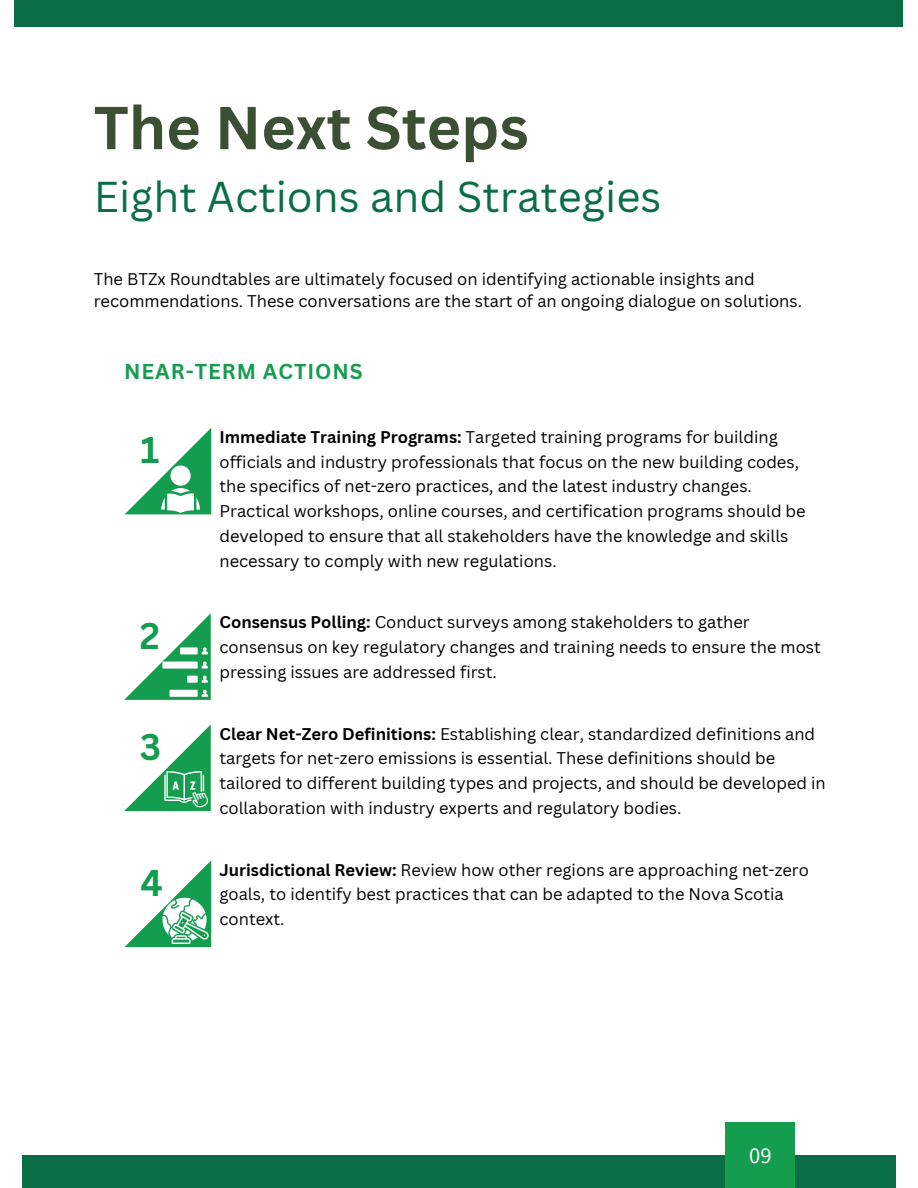
<style>
.page{position:relative;width:918px;height:1188px;background:#fff}
.page>*{position:absolute;margin:0;border:0;box-sizing:border-box;transform-origin:0 0}
.t1{font:700 59.25px "Canva Sans";color:#3b4f33}
.t2{font:42px "Canva Sans";color:#096e46}
.t3{font:700 36.15px "Canva Sans";color:#149d4e}
.t4{font:22.5px "Source Sans Pro";color:#fff}
.t5{font:700 21px "Canva Sans";letter-spacing:.045em;color:#149d4e}
.t6{font:16.5px/24.8px "Canva Sans";color:#000}
.s1{font-weight:700}
</style>
<div class="page">
<div style="left:15px;top:0;width:888px;height:27px;background:#096e46"></div>
<div style="left:22px;top:1155px;width:874px;height:33px;background:#096e46"></div>
<div style="left:726px;top:1122px;width:69px;height:66px;background:#149d4e"></div>
<svg style="left:125px;top:428px;width:86px;height:86px"></svg>
<svg style="left:124px;top:613px;width:87px;height:87px"></svg>
<svg style="left:124px;top:724px;width:87px;height:87px"></svg>
<svg style="left:125px;top:860px;width:86px;height:87px"></svg>
<p class="t1" style="left:94px;top:86px;width:437px">The Next Steps</p>
<p class="t2" style="left:94px;top:167px;width:569px">Eight Actions and Strategies</p>
<p class="t6" style="left:94px;top:267px;width:710px;line-height:22.5px">The BTZx Roundtables are ultimately focused on identifying actionable insights and recommendations. These conversations are the start of an ongoing dialogue on solutions.</p>
<p class="t5" style="left:124px;top:356px;width:240px">NEAR-TERM ACTIONS</p>
<h2 class="t3" style="left:140px;top:425px;width:21px">1</h2>
<p class="t3" style="left:140px;top:610px;width:22px">2</p>
<h3 class="t3" style="left:140px;top:721px;width:23px">3</h3>
<p class="t3" style="left:140px;top:857px;width:24px">4</p>
<p class="t6" style="left:219px;top:424px;width:588px"><span class="s1">Immediate Training Programs:</span> Targeted training programs for building officials and industry professionals that focus on the new building codes, the specifics of net-zero practices, and the latest industry changes.<br>Practical workshops, online courses, and certification programs should be developed to ensure that all stakeholders have the knowledge and skills necessary to comply with new regulations.</p>
<p class="t6" style="left:219px;top:610px;width:603px"><span class="s1">Consensus Polling:</span> Conduct surveys among stakeholders to gather consensus on key regulatory changes and training needs to ensure the most pressing issues are addressed first.</p>
<p class="t6" style="left:219px;top:721px;width:608px"><span class="s1">Clear Net-Zero Definitions:</span> Establishing clear, standardized definitions and targets for net-zero emissions is essential. These definitions should be tailored to different building types and projects, and should be developed in collaboration with industry experts and regulatory bodies.</p>
<p class="t6" style="left:219px;top:857px;width:591px"><span class="s1">Jurisdictional Review:</span> Review how other regions are approaching net-zero goals, to identify best practices that can be adapted to the Nova Scotia context.</p>
<h1 class="t4" style="left:749px;top:1141px;width:24px">09</h1>
</div>
